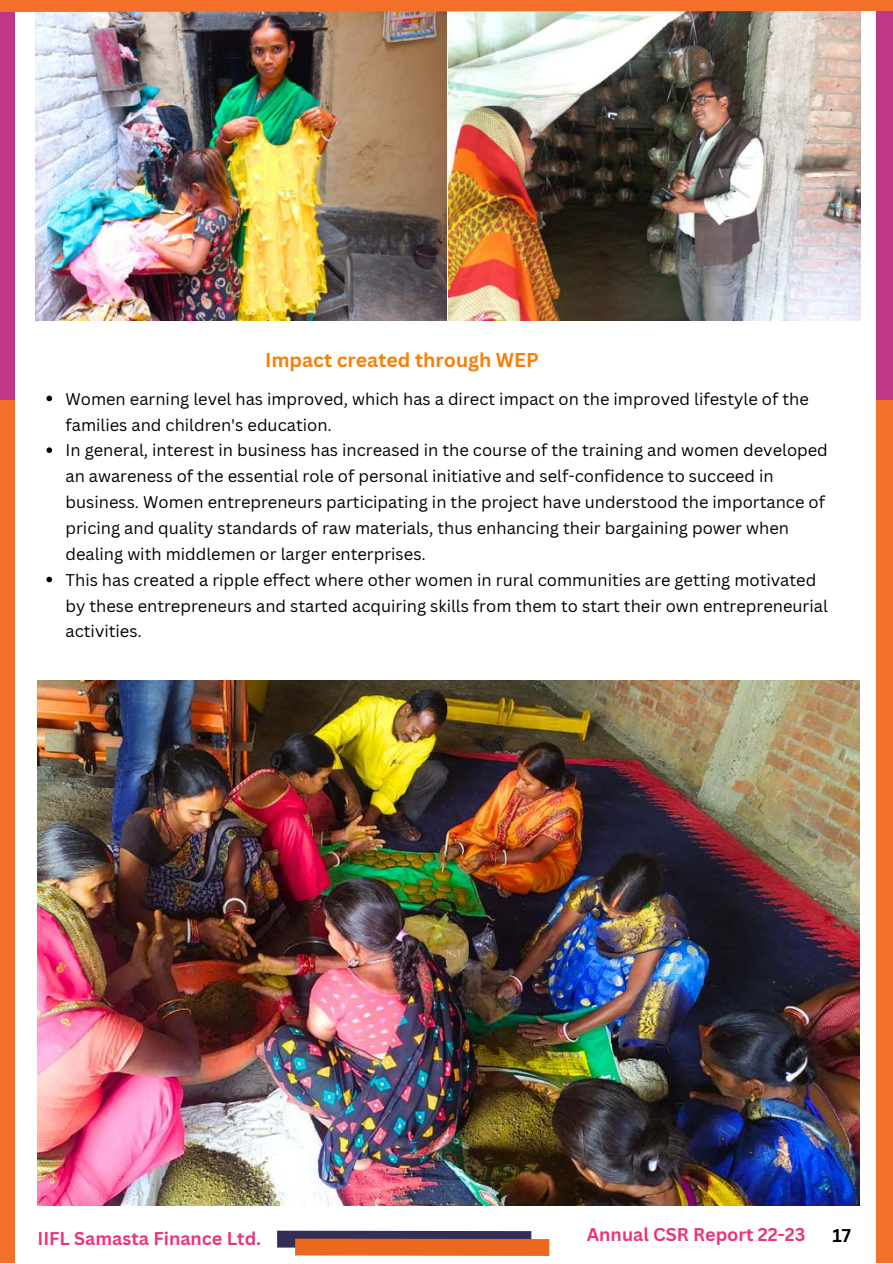
<style>
.page{position:relative;width:893px;height:1264px;background:#fff}
.page>*{position:absolute;margin:0;border:0;box-sizing:border-box;transform-origin:0 0}
.t1{font:700 19.5px "Canva Sans";color:#f67f0a}
.t2{font:700 18px "Canva Sans";color:#ea357a}
.t3{font:700 18px "Canva Sans";color:#000}
.t4{font:16.5px/25.8px "Canva Sans";color:#000}
</style>
<div class="page">
<div style="left:277px;top:1230px;width:254px;height:17px;background:#322e56"></div>
<div style="left:295px;top:1238px;width:254px;height:17px;background:#eb681f"></div>
<img style="left:37px;top:680px;width:822px;height:525px">
<img style="left:35px;top:20px;width:411px;height:300px">
<img style="left:449px;top:20px;width:411px;height:300px">
<svg style="left:46px;top:395px;width:6px;height:6px"></svg>
<svg style="left:46px;top:447px;width:6px;height:6px"></svg>
<svg style="left:46px;top:576px;width:6px;height:6px"></svg>
<div style="left:876px;top:397px;width:16px;height:865px;background:#f36f2a"></div>
<div style="left:876px;top:0;width:16px;height:399px;background:#bf3887"></div>
<div style="left:0;top:397px;width:15px;height:865px;background:#f36f2a"></div>
<div style="left:0;top:0;width:15px;height:399px;background:#bf3887"></div>
<img style="left:0;top:0;width:892px;height:20px">
<p class="t1" style="left:265px;top:348px;width:275px">Impact created through WEP</p>
<p class="t4" style="left:65px;top:386px;width:763px">Women earning level has improved, which has a direct impact on the improved lifestyle of the families and children's education.<br>In general, interest in business has increased in the course of the training and women developed an awareness of the essential role of personal initiative and self-confidence to succeed in business. Women entrepreneurs participating in the project have understood the importance of pricing and quality standards of raw materials, thus enhancing their bargaining power when dealing with middlemen or larger enterprises.<br>This has created a ripple effect where other women in rural communities are getting motivated by these entrepreneurs and started acquiring skills from them to start their own entrepreneurial activities.</p>
<p class="t2" style="left:37px;top:1227px;width:225px">IIFL Samasta Finance Ltd.</p>
<p class="t2" style="left:586px;top:1223px;width:220px">Annual CSR Report 22-23</p>
<p class="t3" style="left:832px;top:1224px;width:20px">17</p>
</div>
